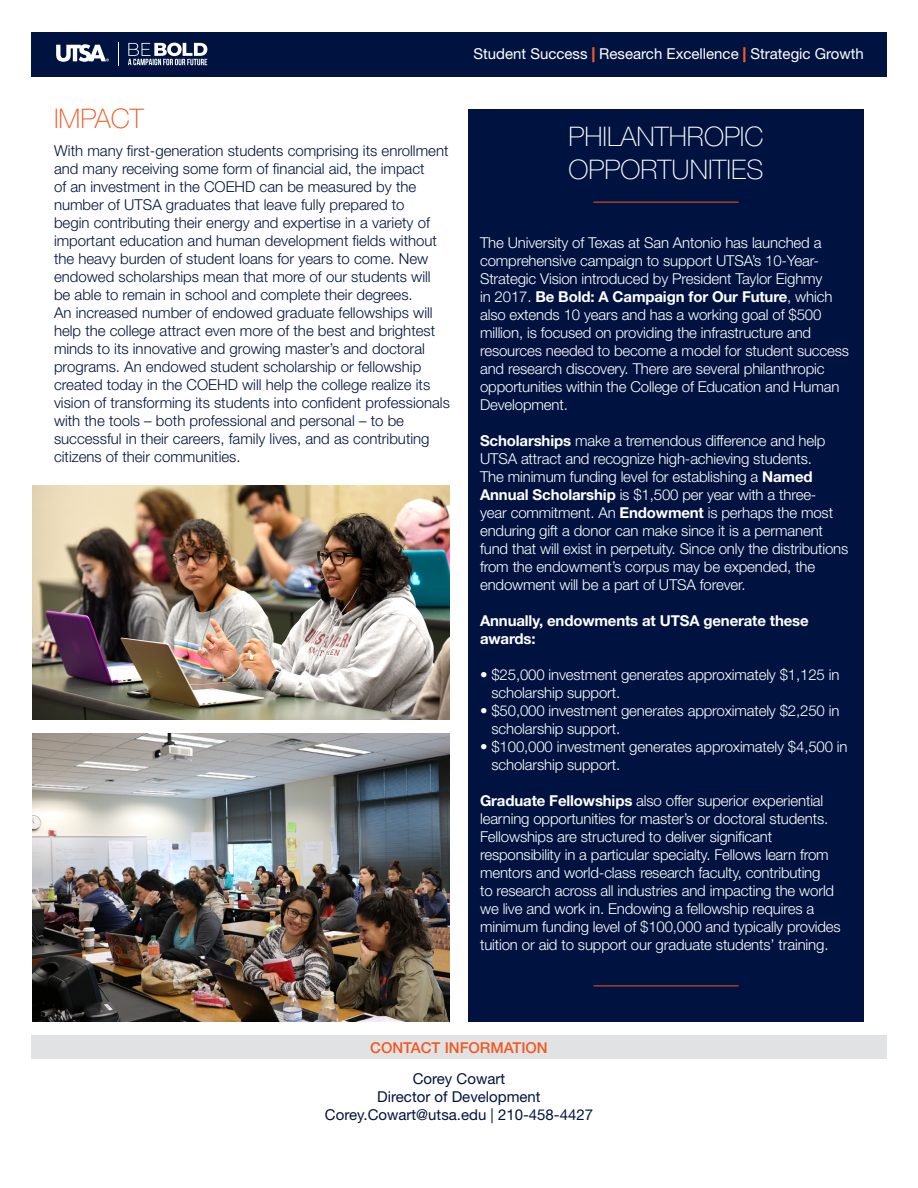
<style>
.page{position:relative;width:918px;height:1188px;background:#fff}
.page>*{position:absolute;margin:0;border:0;box-sizing:border-box;transform-origin:0 0}
.t1{font:100 27px "Helvetica Neue LT Std";color:#fff}
.t2{font:100 27px "Helvetica Neue LT Std";color:#f15921}
.t3{font:300 15px/18px "Helvetica Neue LT Std";letter-spacing:-.01em;color:#fff}
.t4{font:300 15px/18px "Helvetica Neue LT Std";color:#001340}
.t5{font:15px "Helvetica Neue LT Std";color:#001340}
.t6{font:15px "Helvetica Neue LT Std";color:#fff}
.t7{font:700 15px/18px "Helvetica Neue LT Std";letter-spacing:-.01em;color:#fff}
.t8{font:500 15px "Helvetica Neue LT Std";color:#f15921}
.s1{font-weight:800;color:#f15921}
.s2{font-weight:700}
</style>
<div class="page">
<div style="left:468px;top:109px;width:396px;height:913px;background:#001340"></div>
<div style="left:31px;top:32px;width:856px;height:44px;background:#001340"></div>
<svg style="left:56px;top:44px;width:53px;height:18px"></svg>
<svg style="left:128px;top:43px;width:79px;height:22px"></svg>
<svg style="left:118px;top:42px;width:1px;height:24px"></svg>
<img style="left:33px;top:733px;width:417px;height:289px">
<img style="left:33px;top:485px;width:417px;height:234px">
<div style="left:31px;top:1036px;width:856px;height:23px;background:#e1e2e4"></div>
<hr style="left:593px;top:202px;width:146px;height:1px;background:#f15921">
<hr style="left:593px;top:986px;width:146px;height:1px;background:#f15921">
<p class="t2" style="left:54px;top:103px;width:91px">IMPACT</p>
<p class="t4" style="left:54px;top:142px;width:397px">With many first-generation students comprising its enrollment and many receiving some form of financial aid, the impact<br>of an investment in the COEHD can be measured by the number of UTSA graduates that leave fully prepared to<br>begin contributing their energy and expertise in a variety of important education and human development fields without the heavy burden of student loans for years to come. New endowed scholarships mean that more of our students will be able to remain in school and complete their degrees.<br>An increased number of endowed graduate fellowships will help the college attract even more of the best and brightest minds to its innovative and growing master’s and doctoral programs. An endowed student scholarship or fellowship created today in the COEHD will help the college realize its vision of transforming its students into confident professionals with the tools – both professional and personal – to be successful in their careers, family lives, and as contributing citizens of their communities.</p>
<p class="t6" style="left:473px;top:45px;width:392px">Student Success <span class="s1">|</span> Research Excellence <span class="s1">|</span> Strategic Growth</p>
<p class="t1" style="left:568px;top:121px;width:197px">PHILANTHROPIC</p>
<p class="t1" style="left:569px;top:154px;width:196px">OPPORTUNITIES</p>
<p class="t3" style="left:480px;top:234px;width:371px">The University of Texas at San Antonio has launched a comprehensive campaign to support UTSA’s 10-Year-Strategic Vision introduced by President Taylor Eighmy<br>in 2017. <span class="s2">Be Bold: A Campaign for Our Future</span>, which also extends 10 years and has a working goal of $500 million, is focused on providing the infrastructure and resources needed to become a model for student success and research discovery. There are several philanthropic opportunities within the College of Education and Human Development.</p>
<p class="t3" style="left:480px;top:432px;width:370px"><span class="s2">Scholarships</span> make a tremendous difference and help UTSA attract and recognize high-achieving students.<br>The minimum funding level for establishing a <span class="s2">Named Annual Scholarship</span> is $1,500 per year with a three-<br>year commitment. An <span class="s2">Endowment</span> is perhaps the most enduring gift a donor can make since it is a permanent fund that will exist in perpetuity. Since only the distributions from the endowment’s corpus may be expended, the endowment will be a part of UTSA forever.</p>
<p class="t7" style="left:480px;top:612px;width:330px">Annually, endowments at UTSA generate these awards:</p>
<p class="t3" style="left:491px;top:666px;width:350px;text-indent:-11px">• $25,000 investment generates approximately $1,125 in scholarship support.</p>
<p class="t3" style="left:491px;top:702px;width:350px;text-indent:-11px">• $50,000 investment generates approximately $2,250 in scholarship support.</p>
<p class="t3" style="left:491px;top:738px;width:358px;text-indent:-11px">• $100,000 investment generates approximately $4,500 in scholarship support.</p>
<p class="t3" style="left:480px;top:792px;width:362px"><span class="s2">Graduate Fellowships</span> also offer superior experiential learning opportunities for master’s or doctoral students.<br>Fellowships are structured to deliver significant responsibility in a particular specialty. Fellows learn from mentors and world-class research faculty, contributing<br>to research across all industries and impacting the world we live and work in. Endowing a fellowship requires a minimum funding level of $100,000 and typically provides tuition or aid to support our graduate students’ training.</p>
<p class="t8" style="left:370px;top:1038px;width:179px">CONTACT INFORMATION</p>
<p class="t5" style="left:413px;top:1070px;width:94px">Corey Cowart</p>
<p class="t5" style="left:377px;top:1088px;width:165px">Director of Development</p>
<p class="t5" style="left:325px;top:1106px;width:270px">Corey.Cowart@utsa.edu | 210-458-4427</p>
</div>
